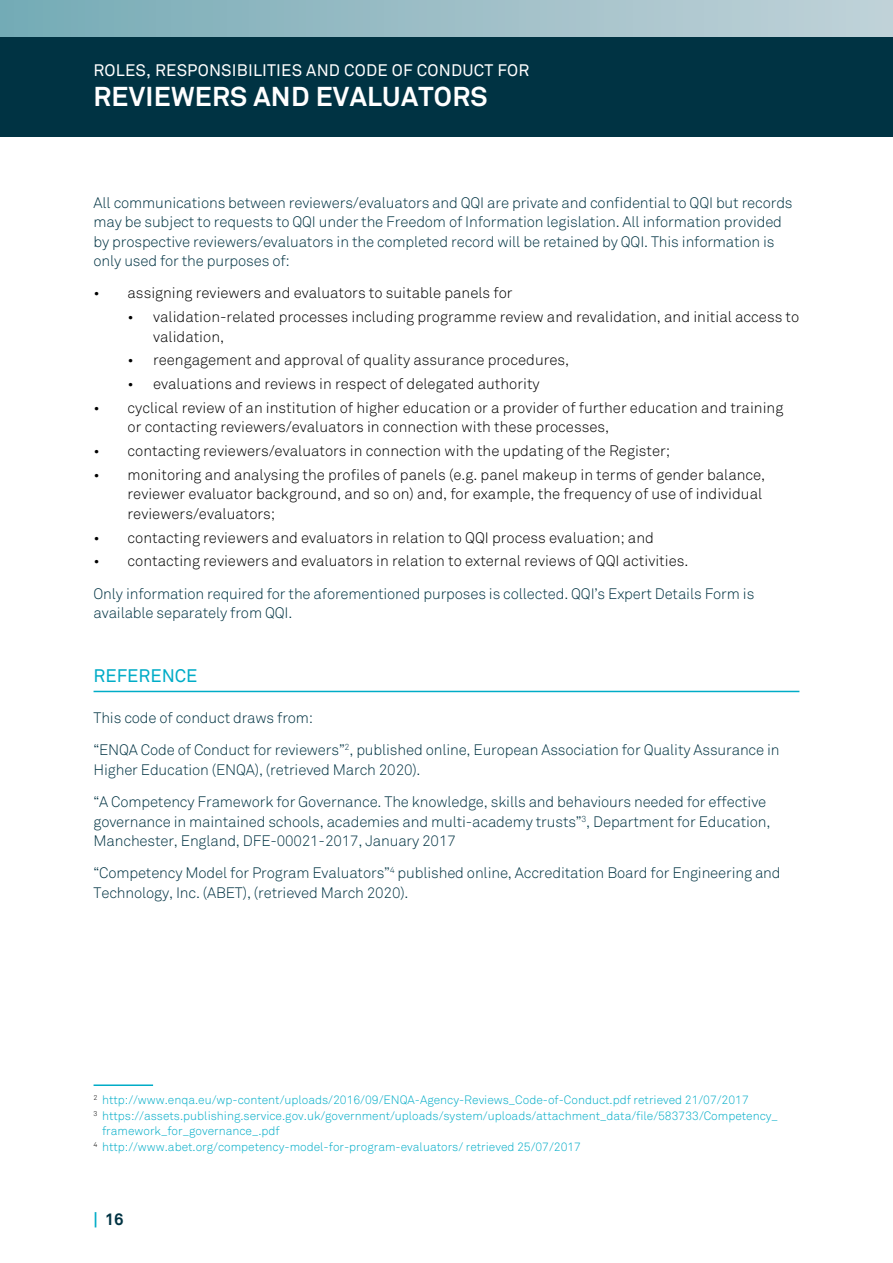
<style>
.page{position:relative;width:893px;height:1263px;background:#fff}
.page>*{position:absolute;margin:0;border:0;box-sizing:border-box;transform-origin:0 0}
.t1{font:700 27px "Akkurat";letter-spacing:.01em;color:#fff}
.t2{font:18px "Akkurat";color:#00acc7}
.t3{font:16.5px "Akkurat";letter-spacing:.01em;color:#fff}
.t4{font:700 16.5px "Akkurat";color:#003343}
.t5{font:300 15px/19.5px "Akkurat";letter-spacing:-.01em;color:#003343}
.t6{font:300 15px/19.5px "Akkurat";color:#000}
.t7{font:300 12px "Akkurat";color:#00acc7}
.s1{color:#00acc7}
</style>
<div class="page">
<div style="left:0;top:0;width:893px;height:55px;background:linear-gradient(to right,#76abb6,#c2d2d9)"></div>
<div style="left:0;top:37px;width:893px;height:99px;background:#003343"></div>
<hr style="left:94px;top:691px;width:705px;height:1px;background:#00acc7">
<hr style="left:94px;top:1084px;width:59px;height:2px;background:#00acc7">
<p class="t3" style="left:94px;top:60px;width:437px">ROLES, RESPONSIBILITIES AND CODE OF CONDUCT FOR</p>
<h1 class="t1" style="left:94px;top:79px;width:395px">REVIEWERS AND EVALUATORS</h1>
<p class="t5" style="left:94px;top:193px;width:701px">All communications between reviewers/evaluators and QQI are private and confidential to QQI but records may be subject to requests to QQI under the Freedom of Information legislation. All information provided by prospective reviewers/evaluators in the completed record will be retained by QQI. This information is only used for the purposes of:</p>
<p class="t6" style="left:94px;top:284px;width:421px">• assigning reviewers and evaluators to suitable panels for</p>
<p class="t6" style="left:153px;top:307px;width:648px;text-indent:-26px">• validation-related processes including programme review and revalidation, and initial access to validation,</p>
<p class="t6" style="left:128px;top:351px;width:443px">• reengagement and approval of quality assurance procedures,</p>
<p class="t6" style="left:128px;top:374px;width:414px">• evaluations and reviews in respect of delegated authority</p>
<p class="t6" style="left:128px;top:398px;width:657px;text-indent:-34px">• cyclical review of an institution of higher education or a provider of further education and training or contacting reviewers/evaluators in connection with these processes,</p>
<p class="t6" style="left:94px;top:441px;width:578px">• contacting reviewers/evaluators in connection with the updating of the Register;</p>
<p class="t6" style="left:128px;top:465px;width:639px;text-indent:-34px">• monitoring and analysing the profiles of panels (e.g. panel makeup in terms of gender balance, reviewer evaluator background, and so on) and, for example, the frequency of use of individual reviewers/evaluators;</p>
<p class="t6" style="left:94px;top:528px;width:562px">• contacting reviewers and evaluators in relation to QQI process evaluation; and</p>
<p class="t6" style="left:94px;top:552px;width:596px">• contacting reviewers and evaluators in relation to external reviews of QQI activities.</p>
<p class="t5" style="left:94px;top:584px;width:662px">Only information required for the aforementioned purposes is collected. QQI’s Expert Details Form is available separately from QQI.</p>
<p class="t2" style="left:94px;top:665px;width:106px">REFERENCE</p>
<p class="t5" style="left:94px;top:702px;width:688px;line-height:32.2px">This code of conduct draws from:<br>“ENQA Code of Conduct for reviewers”<sup>2</sup>, published online, European Association for Quality Assurance in</p>
<p class="t5" style="left:94px;top:754px;width:674px;line-height:32.2px">Higher Education (ENQA), (retrieved March 2020).<br>“A Competency Framework for Governance. The knowledge, skills and behaviours needed for effective</p>
<p class="t5" style="left:94px;top:812px;width:678px">governance in maintained schools, academies and multi-academy trusts”<sup>3</sup>, Department for Education,<br>Manchester, England, DFE-00021-2017, January 2017</p>
<p class="t5" style="left:94px;top:863px;width:689px">“Competency Model for Program Evaluators”<sup>4</sup> published online, Accreditation Board for Engineering and<br>Technology, Inc. (ABET), (retrieved March 2020).</p>
<p class="t7" style="left:94px;top:1093px;width:657px"><sup>2</sup> http://www.enqa.eu/wp-content/uploads/2016/09/ENQA-Agency-Reviews_Code-of-Conduct.pdf retrieved 21/07/2017</p>
<p class="t7" style="left:94px;top:1109px;width:686px"><sup>3</sup> https://assets.publishing.service.gov.uk/government/uploads/system/uploads/attachment_data/file/583733/Competency_</p>
<p class="t7" style="left:102px;top:1124px;width:179px">framework_for_governance_.pdf</p>
<p class="t7" style="left:94px;top:1139px;width:489px"><sup>4</sup> http://www.abet.org/competency-model-for-program-evaluators/ retrieved 25/07/2017</p>
<p class="t4" style="left:94px;top:1209px;width:32px"><span class="s1">|</span> 16</p>
</div>
